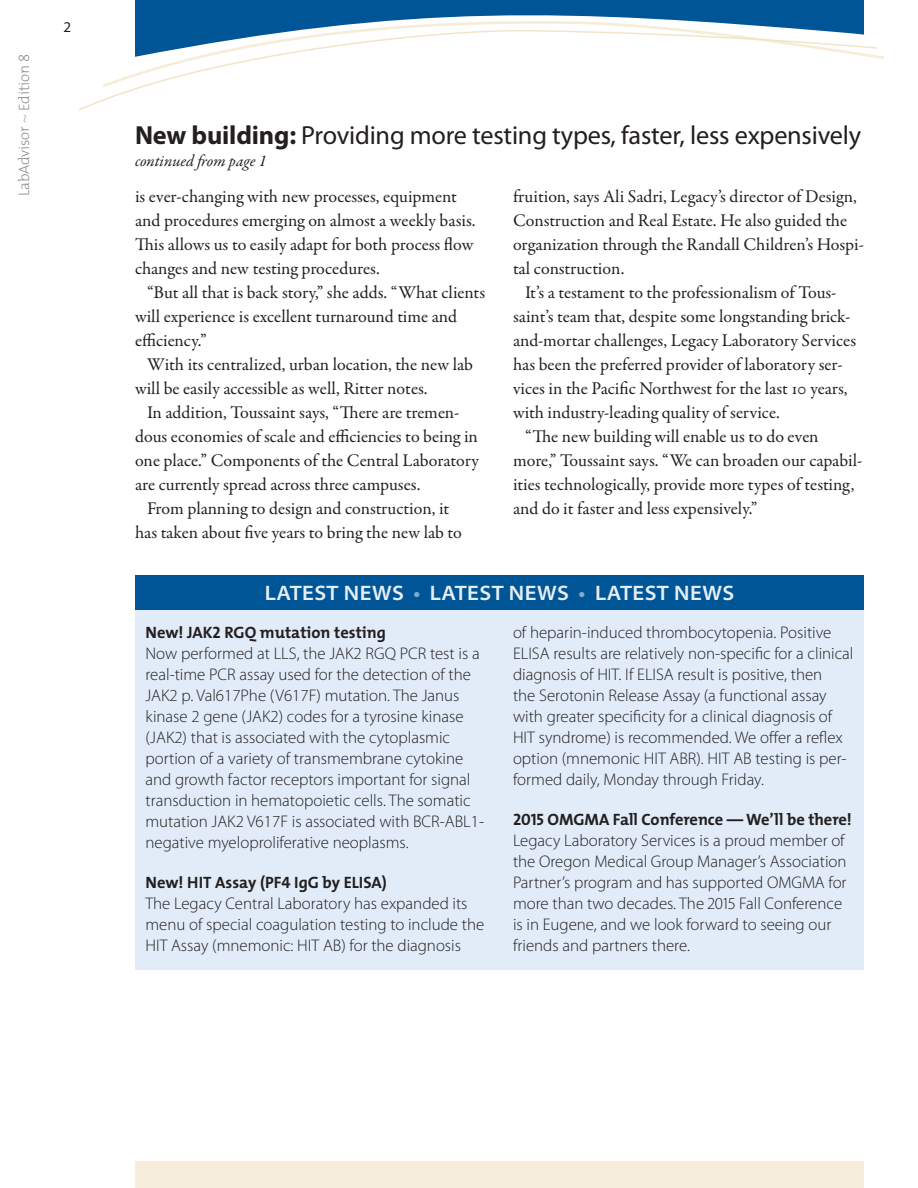
<style>
.page{position:relative;width:918px;height:1188px;background:#fff}
.page>*{position:absolute;margin:0;border:0;box-sizing:border-box;transform-origin:0 0}
.t1{font:26.25px "Myriad Pro";letter-spacing:-.01em;color:#231f20}
.t2{font:600 semi-expanded 21px "Myriad Pro";letter-spacing:.02em;color:#e6eef5}
.t3{font:18px/24px "Garamond Premr Pro";color:#231f20}
.t4{font:300 16.8px/21px "Myriad Pro";color:#231f20}
.t5{font:700 16.5px "The Mix";letter-spacing:-.005em;color:#231f20}
.t6{font:italic 16.5px "Garamond Premr Pro";letter-spacing:-.005em;color:#231f20}
.t7{font:200 15px "The Mix";letter-spacing:-.01em;color:#808285}
.t8{font:15px "Myriad Pro";color:#231f20}
.s1{font-family:"Myriad Pro";font-weight:300;color:#939598}
.s2{font-family:"The Mix Extra Light Caps";font-weight:400}
.s3{font-weight:700}
.s4{color:#80aacb}
.s5{font-family:"The Mix Bold Caps";font-weight:400}
</style>
<div class="page">
<div style="left:135px;top:1161px;width:729px;height:27px;background:#f6eedb"></div>
<div style="left:135px;top:0;width:729px;height:12px;background:#005596"></div>
<svg style="left:135px;top:12px;width:729px;height:17px"></svg>
<svg style="left:79px;top:29px;width:802px;height:82px"></svg>
<div style="left:878px;top:39px;width:5px;height:15px;background:#fff"></div>
<div style="left:95px;top:84px;width:8px;height:6px;background:#fff"></div>
<div style="left:135px;top:607px;width:729px;height:363px;background:#e1ecf8"></div>
<div style="left:135px;top:576px;width:729px;height:34px;background:#005596"></div>
<p class="t7" style="left:15px;top:196px;width:144px;rotate:-90deg">LabAdvisor <span class="s1">~</span> Edition <span class="s2">8</span></p>
<p class="t8" style="left:64px;top:19px;width:9px">2</p>
<h1 class="t1" style="left:135px;top:121px;width:728px"><span class="s3">New building:</span> Providing more testing types, faster, less expensively</h1>
<p class="t6" style="left:135px;top:151px;width:133px">continued from page 1</p>
<p class="t3" style="left:135px;top:185px;width:342px">is ever-changing with new processes, equipment and procedures emerging on almost a weekly basis.<br>This allows us to easily adapt for both process flow changes and new testing procedures.</p>
<p class="t3" style="left:135px;top:281px;width:352px;text-indent:12px">“But all that is back story,” she adds. “What clients will experience is excellent turnaround time and efficiency.”</p>
<p class="t3" style="left:135px;top:353px;width:339px;text-indent:12px">With its centralized, urban location, the new lab will be easily accessible as well, Ritter notes.</p>
<p class="t3" style="left:147px;top:401px;width:314px">In addition, Toussaint says, “There are tremen-</p>
<p class="t3" style="left:135px;top:425px;width:344px">dous economies of scale and efficiencies to being in</p>
<p class="t3" style="left:135px;top:449px;width:345px">one place.” Components of the Central Laboratory</p>
<p class="t3" style="left:135px;top:473px;width:287px">are currently spread across three campuses.</p>
<p class="t3" style="left:147px;top:497px;width:304px">From planning to design and construction, it</p>
<p class="t3" style="left:135px;top:521px;width:328px">has taken about five years to bring the new lab to</p>
<p class="t3" style="left:513px;top:185px;width:345px">fruition, says Ali Sadri, Legacy’s director of Design,</p>
<p class="t3" style="left:513px;top:209px;width:336px">Construction and Real Estate. He also guided the</p>
<p class="t3" style="left:513px;top:233px;width:352px">organization through the Randall Children’s Hospi-</p>
<p class="t3" style="left:513px;top:257px;width:113px">tal construction.</p>
<p class="t3" style="left:525px;top:281px;width:313px">It’s a testament to the professionalism of Tous-</p>
<p class="t3" style="left:513px;top:305px;width:339px">saint’s team that, despite some longstanding brick-</p>
<p class="t3" style="left:513px;top:329px;width:345px">and-mortar challenges, Legacy Laboratory Services</p>
<p class="t3" style="left:513px;top:353px;width:331px">has been the preferred provider of laboratory ser-</p>
<p class="t3" style="left:513px;top:377px;width:336px">vices in the Pacific Northwest for the last 10 years,</p>
<p class="t3" style="left:513px;top:401px;width:268px">with industry-leading quality of service.</p>
<p class="t3" style="left:525px;top:425px;width:295px">“The new building will enable us to do even</p>
<p class="t3" style="left:513px;top:449px;width:351px">more,” Toussaint says. “We can broaden our capabil-</p>
<p class="t3" style="left:513px;top:473px;width:343px">ities technologically, provide more types of testing,</p>
<p class="t3" style="left:513px;top:497px;width:246px">and do it faster and less expensively.”</p>
<p class="t2" style="left:265px;top:581px;width:471px">LATEST NEWS <span class="s4">•</span> LATEST NEWS <span class="s4">•</span> LATEST NEWS</p>
<p class="t5" style="left:146px;top:622px;width:242px">New! JAK<span class="s5">2</span> RGQ mutation testing</p>
<p class="t4" style="left:146px;top:643px;width:340px">Now performed at LLS, the JAK2 RGQ PCR test is a real-time PCR assay used for the detection of the JAK2 p. Val617Phe (V617F) mutation. The Janus kinase 2 gene (JAK2) codes for a tyrosine kinase (JAK2) that is associated with the cytoplasmic portion of a variety of transmembrane cytokine and growth factor receptors important for signal transduction in hematopoietic cells. The somatic mutation JAK2 V617F is associated with BCR-ABL1- negative myeloproliferative neoplasms.</p>
<p class="t5" style="left:146px;top:872px;width:243px">New! HIT Assay (PF<span class="s5">4</span> IgG by ELISA)</p>
<p class="t4" style="left:146px;top:893px;width:340px">The Legacy Central Laboratory has expanded its menu of special coagulation testing to include the<br>HIT Assay (mnemonic: HIT AB) for the diagnosis</p>
<p class="t4" style="left:513px;top:622px;width:342px">of heparin-induced thrombocytopenia. Positive ELISA results are relatively non-specific for a clinical diagnosis of HIT. If ELISA result is positive, then<br>the Serotonin Release Assay (a functional assay with greater specificity for a clinical diagnosis of HIT syndrome) is recommended. We offer a reflex option (mnemonic HIT ABR). HIT AB testing is per&shy;formed daily, Monday through Friday.</p>
<p class="t5" style="left:513px;top:809px;width:340px"><span class="s5">2015</span> OMGMA Fall Conference — We’ll be there!</p>
<p class="t4" style="left:513px;top:831px;width:335px">Legacy Laboratory Services is a proud member of the Oregon Medical Group Manager’s Association Partner’s program and has supported OMGMA for more than two decades. The 2015 Fall Conference is in Eugene, and we look forward to seeing our friends and partners there.</p>
</div>
